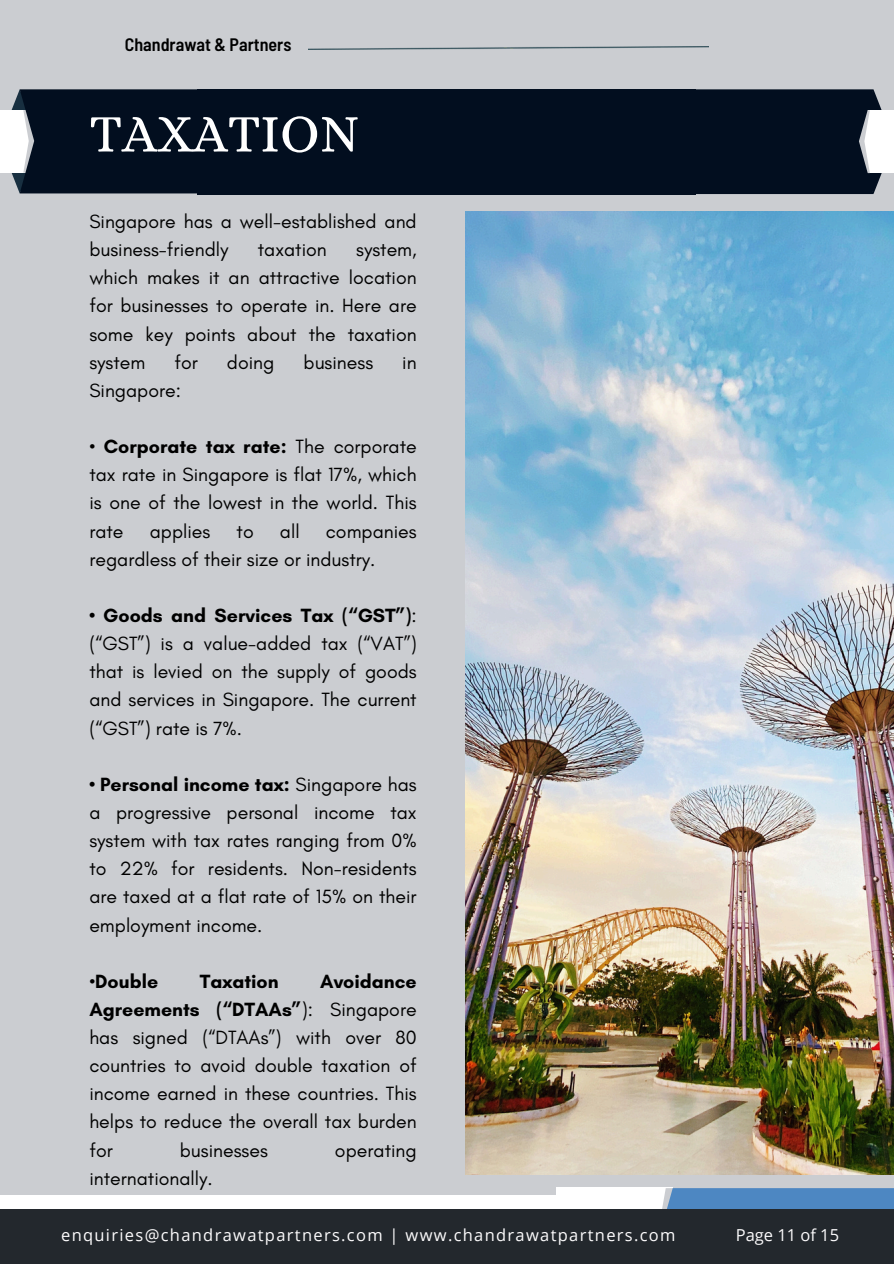
<style>
.page{position:relative;width:894px;height:1264px;background:#fff}
.page>*{position:absolute;margin:0;border:0;box-sizing:border-box;transform-origin:0 0}
.t1{font:54px "Alice";color:#fff}
.t2{font:19.5px/28.2px "Glacial Indifference";color:#000;text-align:justify}
.t3{font:700 19.5px "Glacial Indifference";color:#000}
.t4{font:600 semi-condensed 18px "Barlow";color:#000}
.t5{font:16.5px "Open Sans";letter-spacing:.08em;color:#fdfcfd}
.t6{font:16.5px "Open Sans";color:#fdfcfd}
.s1{font-weight:700}
.s2{font-weight:400}
</style>
<div class="page">
<div style="left:0;top:0;width:893px;height:1263px;background:#cbcdd1"></div>
<img style="left:465px;top:212px;width:428px;height:962px">
<div style="left:0;top:1195px;width:569px;height:50px;background:#fff"></div>
<div style="left:556px;top:1186px;width:116px;height:41px;background:#fff"></div>
<svg style="left:662px;top:1188px;width:231px;height:20px;background:#528ac3"></svg>
<div style="left:0;top:1208px;width:893px;height:54px;background:#23282d"></div>
<div style="left:858px;top:110px;width:35px;height:63px;background:#fff"></div>
<svg style="left:696px;top:89px;width:185px;height:105px;background:#121d2d"></svg>
<div style="left:0;top:110px;width:34px;height:63px;background:#fff"></div>
<svg style="left:12px;top:89px;width:185px;height:104px;background:#121e2d"></svg>
<div style="left:197px;top:89px;width:499px;height:106px;background:#020e1f"></div>
<p class="t4" style="left:125px;top:33px;width:168px">Chandrawat &amp; Partners</p>
<p class="t1" style="left:89px;top:102px;width:271px">TAXATION</p>
<h1 class="t2" style="left:89px;top:207px;width:329px">Singapore has a well-established and business-friendly</h1>
<h1 class="t2" style="left:89px;top:235px;width:329px;text-indent:267px">system, which makes it an attractive location for businesses to operate in. Here are some key points about the taxation system</h1>
<h1 class="t2" style="left:258px;top:235px;width:70px">taxation</h1>
<h1 class="t2" style="left:174px;top:348px;width:25px">for</h1>
<h1 class="t2" style="left:227px;top:348px;width:49px">doing</h1>
<h1 class="t2" style="left:303px;top:348px;width:71px">business</h1>
<h1 class="t2" style="left:402px;top:348px;width:16px">in</h1>
<h1 class="t2" style="left:89px;top:376px;width:93px">Singapore:</h1>
<h3 class="t2" style="left:89px;top:432px;width:329px">• <span class="s1">Corporate tax rate:</span> The corporate tax rate in Singapore is flat 17%, which is one of the lowest in the world. This rate</h3>
<h3 class="t2" style="left:150px;top:516px;width:62px">applies</h3>
<h3 class="t2" style="left:236px;top:516px;width:19px">to</h3>
<h3 class="t2" style="left:280px;top:516px;width:21px">all</h3>
<h3 class="t2" style="left:89px;top:516px;width:329px;text-indent:236px">companies regardless of their size or industry.</h3>
<h3 class="t2" style="left:89px;top:601px;width:329px"><span class="s1">• Goods and Services Tax (“GST”)</span>: (“GST”) is a value-added tax (“VAT”) that is levied on the supply of goods and services in Singapore. The current (“GST”) rate is 7%.</h3>
<h3 class="t2" style="left:89px;top:770px;width:329px"><span class="s1">• Personal income tax:</span> Singapore has a progressive personal income tax system with tax rates ranging from 0% to 22% for residents. Non-residents are taxed at a flat rate of 15% on their employment income.</h3>
<h3 class="t3" style="left:89px;top:969px;width:70px"><span class="s2">•</span>Double</h3>
<h3 class="t3" style="left:200px;top:969px;width:80px">Taxation</h3>
<h3 class="t2" style="left:89px;top:966px;width:329px;text-indent:231px"><span class="s1">Avoidance Agreements (“DTAAs”</span>): Singapore has signed (“DTAAs”) with over 80 countries to avoid double taxation of income earned in these countries. This helps to reduce the overall tax burden for</h3>
<h3 class="t2" style="left:180px;top:1135px;width:90px">businesses</h3>
<h3 class="t2" style="left:335px;top:1135px;width:83px">operating</h3>
<h3 class="t2" style="left:89px;top:1163px;width:125px">internationally.</h3>
<h2 class="t5" style="left:61px;top:1223px;width:615px">enquiries@chandrawatpartners.com | www.chandrawatpartners.com</h2>
<p class="t6" style="left:735px;top:1223px;width:105px">Page 11 of 15</p>
</div>
